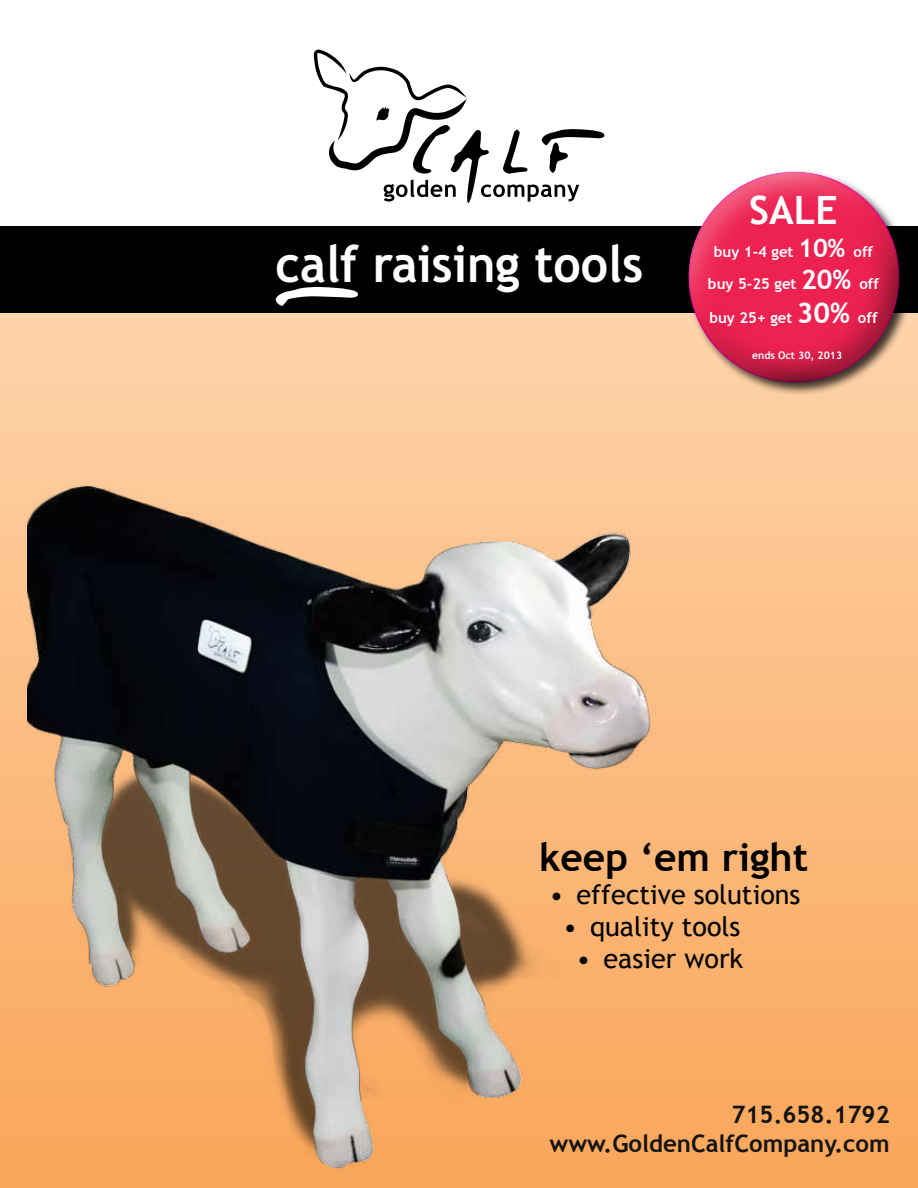
<style>
.page{position:relative;width:918px;height:1188px;background:#fff}
.page>*{position:absolute;margin:0;border:0;box-sizing:border-box;transform-origin:0 0}
.t1{font:700 51px "Trebuchet MS";color:#fff;scale:.95 1}
.t2{font:700 39px "Trebuchet MS";color:#000}
.t3{font:700 39px "Trebuchet MS";color:#fff}
.t4{font:27px "Trebuchet MS";color:#000}
.t5{font:700 24px/28.8px "Trebuchet MS";color:#141414;text-align:right}
.t6{font:700 15px/32.4px "Trebuchet MS";color:#fff;text-align:center}
.t7{font:700 10.5px "Trebuchet MS";color:#fff}
.s1{font-size:25.5px}
.s2{font-size:27px}
.s3{font-size:28.5px}
</style>
<div class="page">
<div style="left:0;top:302px;width:918px;height:886px;background:linear-gradient(to bottom,#fcd2a9,#fba759)"></div>
<svg style="left:314px;top:49px;width:290px;height:154px"></svg>
<div style="left:0;top:226px;width:918px;height:86px;background:#000101"></div>
<svg style="left:276px;top:287px;width:82px;height:19px"></svg>
<img style="left:27px;top:407px;width:664px;height:774px">
<div style="left:686px;top:169px;width:228px;height:228px;background:#000;opacity:.75"></div>
<div style="left:686px;top:171px;width:213px;height:168px;background:#fff;opacity:.75"></div>
<div style="left:686px;top:189px;width:214px;height:196px;background:#000;opacity:.75"></div>
<h1 class="t1" style="left:276px;top:232px;width:389px">calf raising tools</h1>
<h2 class="t3" style="left:749px;top:186px;width:90px">SALE</h2>
<p class="t6" style="left:708px;top:235px;width:173px">buy 1-4 get <span class="s1">10%</span> off buy 5-25 get <span class="s2">20%</span> off</p>
<p class="t6" style="left:709px;top:302px;width:170px">buy 25+ get <span class="s3">30%</span> off</p>
<p class="t7" style="left:752px;top:349px;width:92px">ends Oct 30, 2013</p>
<h2 class="t2" style="left:539px;top:833px;width:271px">keep ‘em right</h2>
<h3 class="t4" style="left:550px;top:878px;width:252px">• effective solutions</h3>
<h3 class="t4" style="left:563px;top:910px;width:179px">• quality tools</h3>
<h3 class="t4" style="left:577px;top:943px;width:168px">• easier work</h3>
<h3 class="t5" style="left:550px;top:1100px;width:342px">715.658.1792 www.GoldenCalfCompany.com</h3>
</div>
